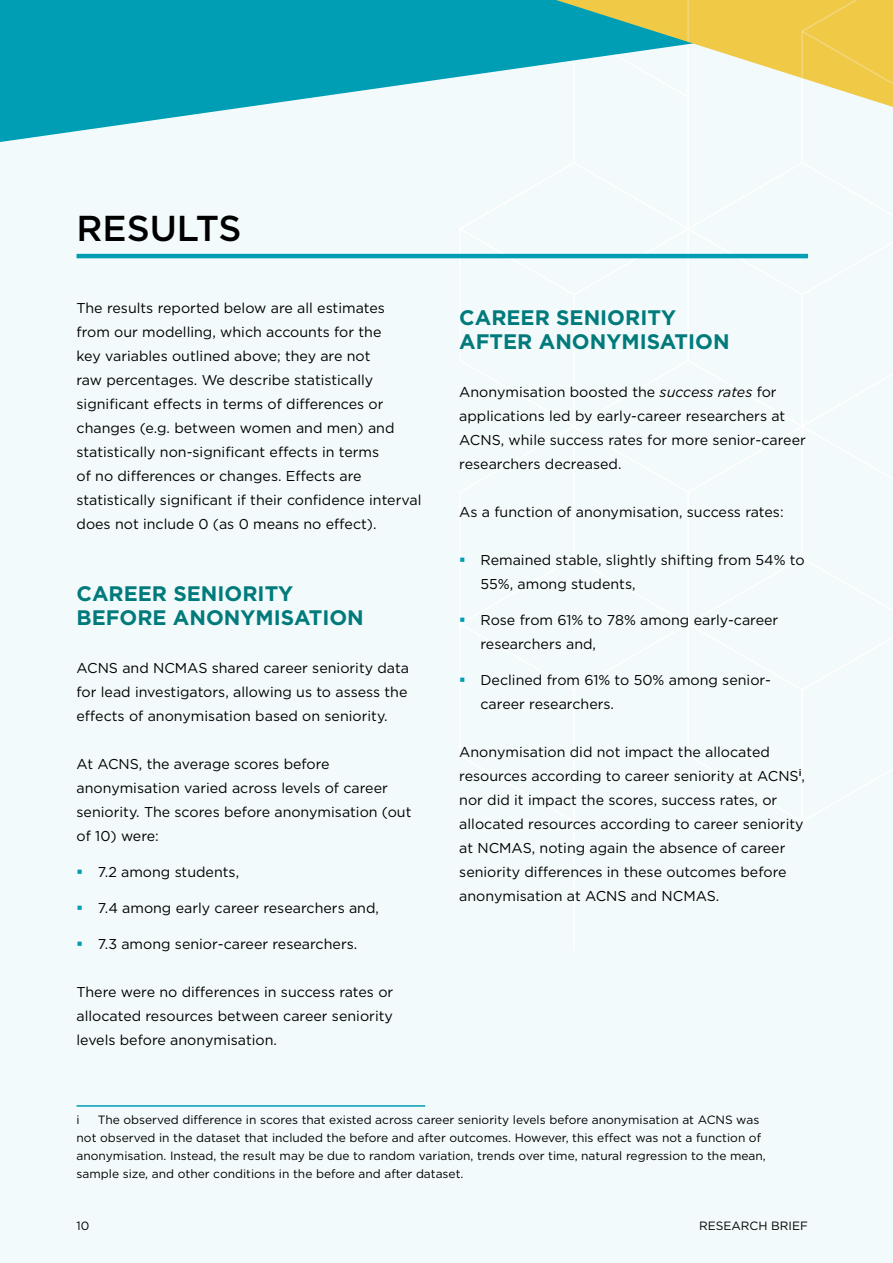
<style>
.page{position:relative;width:893px;height:1263px;background:#f3fafb}
.page>*{position:absolute;margin:0;border:0;box-sizing:border-box;transform-origin:0 0}
.t1{font:500 36px "Gotham";color:#000}
.t2{font:700 21px/24px "Gotham";color:#007a7b}
.t3{font:14.25px/24px "Gotham";color:#000}
.Imprint{font:12px/18px "Gotham";color:#000}
.s1{color:#009eb4}
.s2{font-style:italic}
</style>
<div class="page">
<svg style="left:459px;top:162px;width:434px;height:660px"></svg>
<svg style="left:0;top:0;width:556px;height:142px;fill:#009eb4"></svg>
<svg style="left:556px;top:0;width:337px;height:107px"></svg>
<hr style="left:77px;top:1105px;width:348px;height:2px;background:#009eb4">
<hr style="left:77px;top:254px;width:731px;height:4px;background:#009eb4">
<h1 class="t1" style="left:77px;top:205px;width:166px">RESULTS</h1>
<p class="t3" style="left:77px;top:296px;width:346px">The results reported below are all estimates from our modelling, which accounts for the<br>key variables outlined above; they are not<br>raw percentages. We describe statistically significant effects in terms of differences or changes (e.g. between women and men) and statistically non-significant effects in terms<br>of no differences or changes. Effects are statistically significant if their confidence interval does not include 0 (as 0 means no effect).</p>
<h2 class="t2" style="left:77px;top:581px;width:289px">CAREER SENIORITY<br>BEFORE ANONYMISATION</h2>
<p class="t3" style="left:77px;top:656px;width:334px;text-align:justify">ACNS and NCMAS shared career seniority data for lead investigators, allowing us to assess the effects of anonymisation based on seniority.</p>
<p class="t3" style="left:77px;top:752px;width:336px">At ACNS, the average scores before anonymisation varied across levels of career seniority. The scores before anonymisation (out of 10) were:</p>
<p class="t3" style="left:77px;top:860px;width:164px"><span class="s1">▪</span> 7.2 among students,</p>
<p class="t3" style="left:77px;top:896px;width:304px"><span class="s1">▪</span> 7.4 among early career researchers and,</p>
<p class="t3" style="left:77px;top:932px;width:282px"><span class="s1">▪</span> 7.3 among senior-career researchers.</p>
<p class="t3" style="left:77px;top:980px;width:318px;text-align:justify">There were no differences in success rates or allocated resources between career seniority levels before anonymisation.</p>
<h2 class="t2" style="left:459px;top:305px;width:272px">CAREER SENIORITY<br>AFTER ANONYMISATION</h2>
<p class="t3" style="left:459px;top:380px;width:348px">Anonymisation boosted the <span class="s2">success rates</span> for applications led by early-career researchers at ACNS, while success rates for more senior-career researchers decreased.</p>
<p class="t3" style="left:459px;top:500px;width:326px">As a function of anonymisation, success rates:</p>
<p class="t3" style="left:480px;top:548px;width:326px;text-indent:-21px"><span class="s1">▪</span> Remained stable, slightly shifting from 54% to<br>55%, among students,</p>
<p class="t3" style="left:480px;top:608px;width:299px;text-indent:-21px"><span class="s1">▪</span> Rose from 61% to 78% among early-career researchers and,</p>
<p class="t3" style="left:480px;top:668px;width:292px;text-indent:-21px"><span class="s1">▪</span> Declined from 61% to 50% among senior&shy;career researchers.</p>
<p class="t3" style="left:459px;top:740px;width:347px">Anonymisation did not impact the allocated resources according to career seniority at ACNS<sup>i</sup>, nor did it impact the scores, success rates, or allocated resources according to career seniority at NCMAS, noting again the absence of career seniority differences in these outcomes before anonymisation at ACNS and NCMAS.</p>
<p class="Imprint" style="left:77px;top:1110px;width:5px">i</p>
<p class="Imprint" style="left:77px;top:1110px;width:691px;text-indent:21px">The observed difference in scores that existed across career seniority levels before anonymisation at ACNS was not observed in the dataset that included the before and after outcomes. However, this effect was not a function of anonymisation. Instead, the result may be due to random variation, trends over time, natural regression to the mean, sample size, and other conditions in the before and after dataset.</p>
<p class="Imprint" style="left:77px;top:1216px;width:14px">10</p>
<p class="Imprint" style="left:699px;top:1216px;width:110px">RESEARCH BRIEF</p>
</div>
